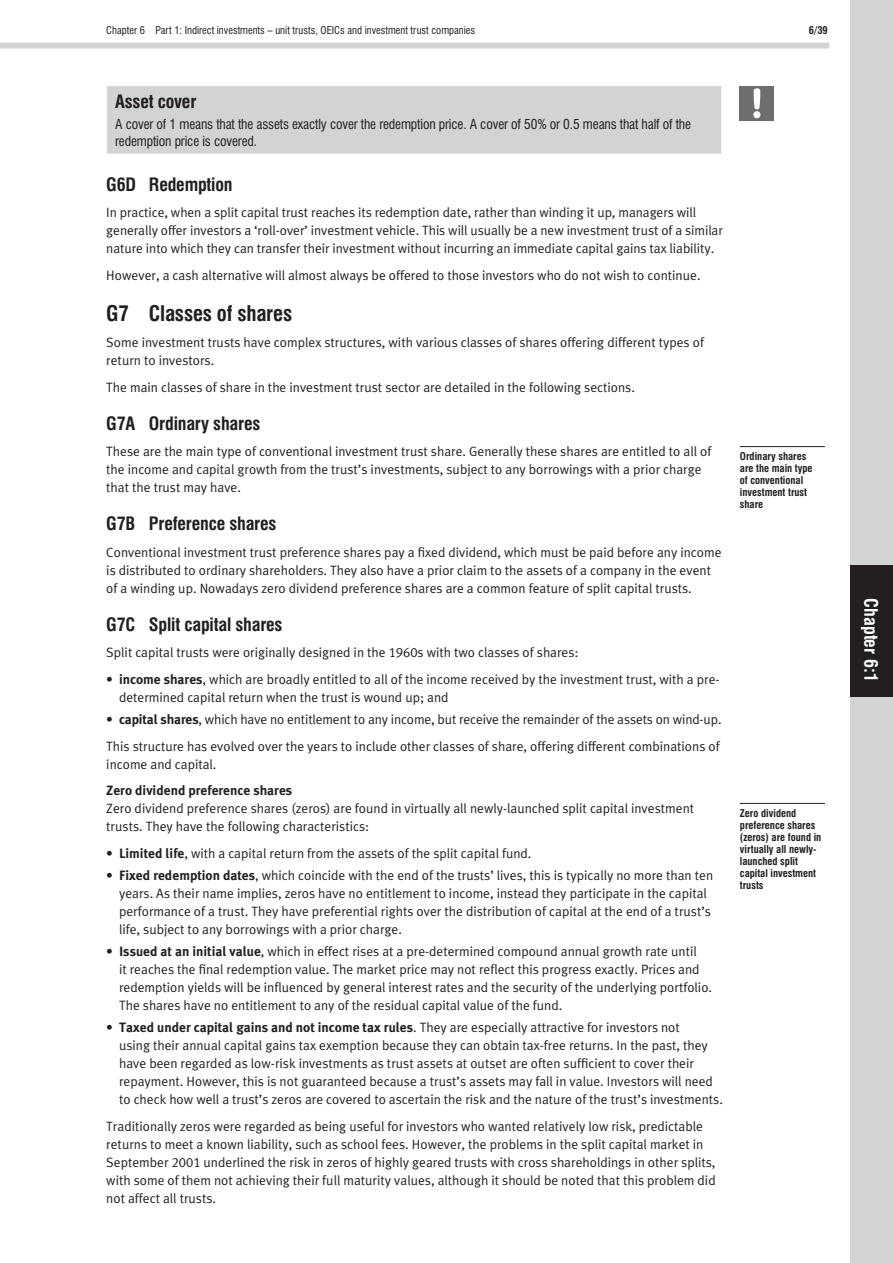
<style>
.page{position:relative;width:893px;height:1263px;background:#fff}
.page>*{position:absolute;margin:0;border:0;box-sizing:border-box;transform-origin:0 0}
.t1{font:700 condensed 21px "Swiss 721 BT";letter-spacing:-.01em;color:#231f20}
.t2{font:700 condensed 18px "Swiss 721 BT";letter-spacing:-.01em;color:#231f20}
.t3{font:700 condensed 18px "Swiss 721 BT";color:#fff}
.t4{font:13.5px/18px "Cii Meta Plus Normal";color:#231f20}
.t5{font:condensed 13.5px/16.5px "Swiss 721 BT";letter-spacing:-.01em;color:#231f20}
.t6{font:700 13.5px "Cii Meta Plus";color:#231f20}
.t7{font:700 condensed 10.5px/12px "Swiss 721 BT";color:#231f20}
.t8{font:condensed 10.5px "Swiss 721 BT";color:#231f20}
.s1{font-family:"Cii Meta Plus";font-weight:700}
</style>
<div class="page">
<div style="left:850px;top:0;width:43px;height:1263px;background:#d1d3d4"></div>
<div style="left:0;top:43px;width:829px;height:6px;background:#d1d3d4"></div>
<div style="left:850px;top:566px;width:43px;height:131px;background:#231f20"></div>
<div style="left:107px;top:85px;width:615px;height:69px;background:#d1d3d4"></div>
<hr style="left:106px;top:85px;width:616px;height:1px;background:#fff">
<hr style="left:721px;top:86px;width:1px;height:68px;background:#fff">
<div style="left:740px;top:86px;width:34px;height:34px;background:#6d6e70"></div>
<svg style="left:753px;top:88px;width:7px;height:21px"></svg>
<div style="left:753px;top:111px;width:7px;height:7px;background:#fff;border-radius:50%"></div>
<hr style="left:740px;top:446px;width:85px;height:1px;background:#231f20">
<hr style="left:740px;top:803px;width:85px;height:1px;background:#231f20">
<p class="t8" style="left:106px;top:25px;width:370px">Chapter 6 Part 1: Indirect investments – unit trusts, OEICs and investment trust companies</p>
<p class="t7" style="left:809px;top:25px;width:20px">6/39</p>
<h2 class="t2" style="left:115px;top:93px;width:83px">Asset cover</h2>
<p class="t5" style="left:115px;top:117px;width:577px">A cover of 1 means that the assets exactly cover the redemption price. A cover of 50% or 0.5 means that half of the redemption price is covered.</p>
<h2 class="t2" style="left:106px;top:175px;width:128px">G6D Redemption</h2>
<p class="t4" style="left:106px;top:205px;width:618px">In practice, when a split capital trust reaches its redemption date, rather than winding it up, managers will generally offer investors a ‘roll-over’ investment vehicle. This will usually be a new investment trust of a similar nature into which they can transfer their investment without incurring an immediate capital gains tax liability.</p>
<p class="t4" style="left:106px;top:267px;width:596px">However, a cash alternative will almost always be offered to those investors who do not wish to continue.</p>
<h1 class="t1" style="left:106px;top:303px;width:187px">G7 Classes of shares</h1>
<p class="t4" style="left:106px;top:335px;width:599px">Some investment trusts have complex structures, with various classes of shares offering different types of return to investors.</p>
<p class="t4" style="left:106px;top:380px;width:530px">The main classes of share in the investment trust sector are detailed in the following sections.</p>
<h2 class="t2" style="left:106px;top:415px;width:156px">G7A Ordinary shares</h2>
<p class="t4" style="left:106px;top:444px;width:607px">These are the main type of conventional investment trust share. Generally these shares are entitled to all of the income and capital growth from the trust’s investments, subject to any borrowings with a prior charge that the trust may have.</p>
<h2 class="t2" style="left:106px;top:515px;width:172px">G7B Preference shares</h2>
<p class="t4" style="left:106px;top:545px;width:617px">Conventional investment trust preference shares pay a fixed dividend, which must be paid before any income is distributed to ordinary shareholders. They also have a prior claim to the assets of a company in the event of a winding up. Nowadays zero dividend preference shares are a common feature of split capital trusts.</p>
<h2 class="t2" style="left:106px;top:616px;width:178px">G7C Split capital shares</h2>
<p class="t4" style="left:106px;top:645px;width:474px">Split capital trusts were originally designed in the 1960s with two classes of shares:</p>
<p class="t4" style="left:119px;top:672px;width:602px;text-indent:-13px">• <span class="s1">income shares</span>, which are broadly entitled to all of the income received by the investment trust, with a pre&shy;determined capital return when the trust is wound up; and</p>
<p class="t4" style="left:106px;top:708px;width:617px;line-height:26.5px">• <span class="s1">capital shares</span>, which have no entitlement to any income, but receive the remainder of the assets on wind-up.<br>This structure has evolved over the years to include other classes of share, offering different combinations of</p>
<p class="t4" style="left:106px;top:756px;width:112px">income and capital.</p>
<p class="t6" style="left:106px;top:784px;width:187px">Zero dividend preference shares</p>
<p class="t4" style="left:106px;top:801px;width:589px">Zero dividend preference shares (zeros) are found in virtually all newly-launched split capital investment trusts. They have the following characteristics:</p>
<p class="t4" style="left:106px;top:845px;width:427px">• <span class="s1">Limited life</span>, with a capital return from the assets of the split capital fund.</p>
<p class="t4" style="left:119px;top:868px;width:596px;text-indent:-13px">• <span class="s1">Fixed redemption dates</span>, which coincide with the end of the trusts’ lives, this is typically no more than ten years. As their name implies, zeros have no entitlement to income, instead they participate in the capital performance of a trust. They have preferential rights over the distribution of capital at the end of a trust’s life, subject to any borrowings with a prior charge.</p>
<p class="t4" style="left:119px;top:944px;width:595px;text-indent:-13px">• <span class="s1">Issued at an initial value</span>, which in effect rises at a pre-determined compound annual growth rate until<br>it reaches the final redemption value. The market price may not reflect this progress exactly. Prices and redemption yields will be influenced by general interest rates and the security of the underlying portfolio.<br>The shares have no entitlement to any of the residual capital value of the fund.</p>
<p class="t4" style="left:119px;top:1020px;width:605px;text-indent:-13px">• <span class="s1">Taxed under capital gains and not income tax rules</span>. They are especially attractive for investors not<br>using their annual capital gains tax exemption because they can obtain tax-free returns. In the past, they have been regarded as low-risk investments as trust assets at outset are often sufficient to cover their repayment. However, this is not guaranteed because a trust’s assets may fall in value. Investors will need to check how well a trust’s zeros are covered to ascertain the risk and the nature of the trust’s investments.</p>
<p class="t4" style="left:106px;top:1119px;width:611px">Traditionally zeros were regarded as being useful for investors who wanted relatively low risk, predictable returns to meet a known liability, such as school fees. However, the problems in the split capital market in September 2001 underlined the risk in zeros of highly geared trusts with cross shareholdings in other splits, with some of them not achieving their full maturity values, although it should be noted that this problem did not affect all trusts.</p>
<p class="t7" style="left:740px;top:450px;width:74px">Ordinary shares are the main type of conventional investment trust share</p>
<p class="t7" style="left:740px;top:807px;width:83px">Zero dividend preference shares (zeros) are found in virtually all newly&shy;launched split capital investment trusts</p>
<h2 class="t3" style="left:880px;top:598px;width:85px;rotate:90deg">Chapter 6:1</h2>
</div>
